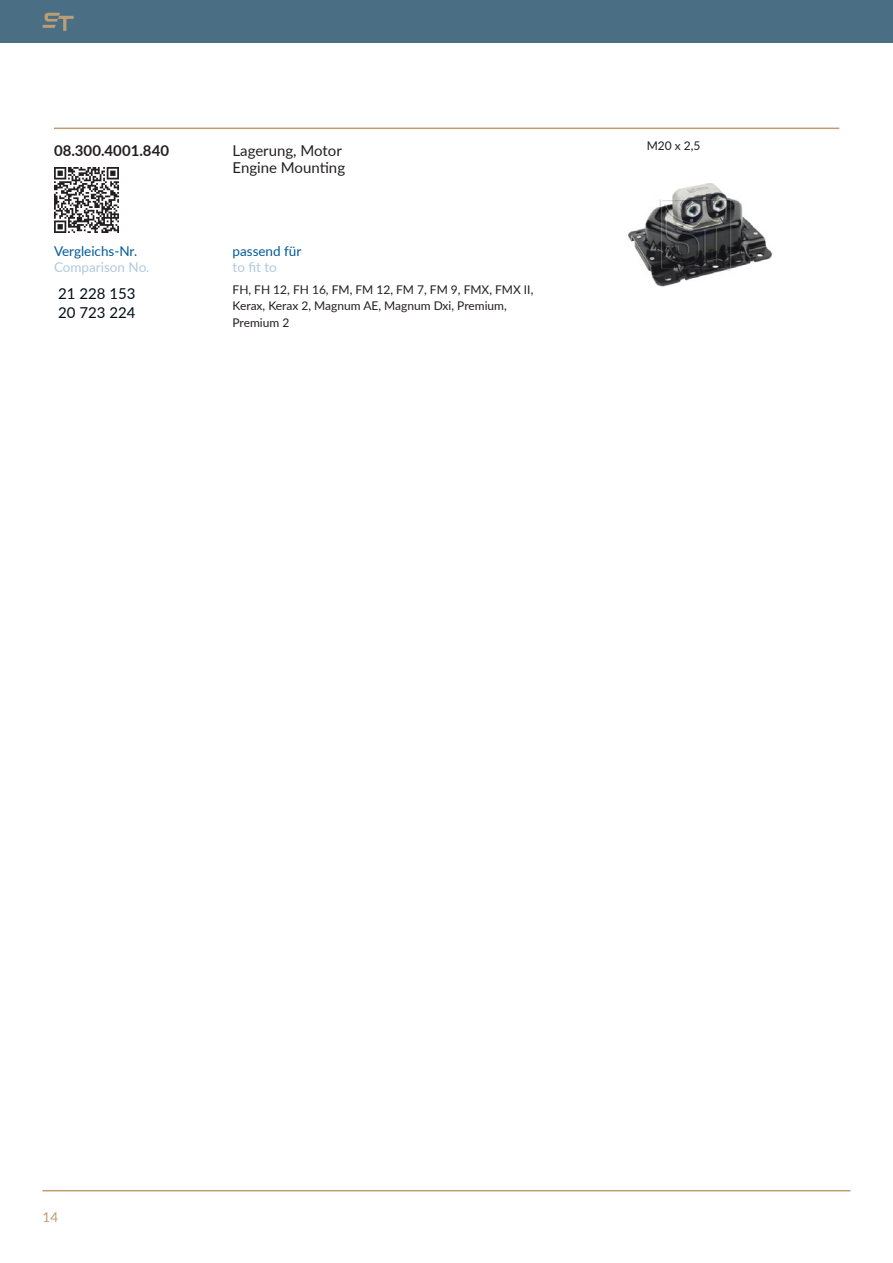
<style>
.page{position:relative;width:893px;height:1263px;background:#fff}
.page>*{position:absolute;margin:0;border:0;box-sizing:border-box;transform-origin:0 0}
.t1{font:15px/17px "Lato";color:#231f20}
.t2{font:15px/18.5px "Lato";color:#000d13}
.t3{font:700 15px "Lato";color:#231f20}
.t4{font:13.5px "Lato";color:#005999}
.t5{font:13.5px "Lato";color:#b1c9de}
.t6{font:13.5px "Lato";color:#bd9d73}
.t7{font:12px/16.6px "Lato";color:#231f20}
</style>
<div class="page">
<div style="left:0;top:0;width:893px;height:43px;background:#4a6f84"></div>
<svg style="left:43px;top:13px;width:31px;height:18px"></svg>
<hr style="left:43px;top:1190px;width:807px;height:1px;background:#bd9d73">
<hr style="left:54px;top:128px;width:785px;height:1px;background:#bd9d73">
<img style="left:54px;top:168px;width:65px;height:64px">
<img style="left:628px;top:183px;width:145px;height:104px">
<p class="t3" style="left:54px;top:139px;width:117px">08.300.4001.840</p>
<p class="t1" style="left:233px;top:141px;width:114px">Lagerung, Motor<br>Engine Mounting</p>
<p class="t4" style="left:54px;top:241px;width:85px">Vergleichs-Nr.</p>
<p class="t5" style="left:54px;top:257px;width:97px">Comparison No.</p>
<p class="t2" style="left:58px;top:284px;width:79px">21 228 153<br>20 723 224</p>
<p class="t4" style="left:233px;top:241px;width:70px">passend für</p>
<p class="t5" style="left:233px;top:257px;width:46px">to fit to</p>
<p class="t7" style="left:233px;top:280px;width:302px">FH, FH 12, FH 16, FM, FM 12, FM 7, FM 9, FMX, FMX II,<br>Kerax, Kerax 2, Magnum AE, Magnum Dxi, Premium,<br>Premium 2</p>
<p class="t7" style="left:647px;top:137px;width:55px">M20 x 2,5</p>
<p class="t6" style="left:43px;top:1207px;width:17px">14</p>
</div>
